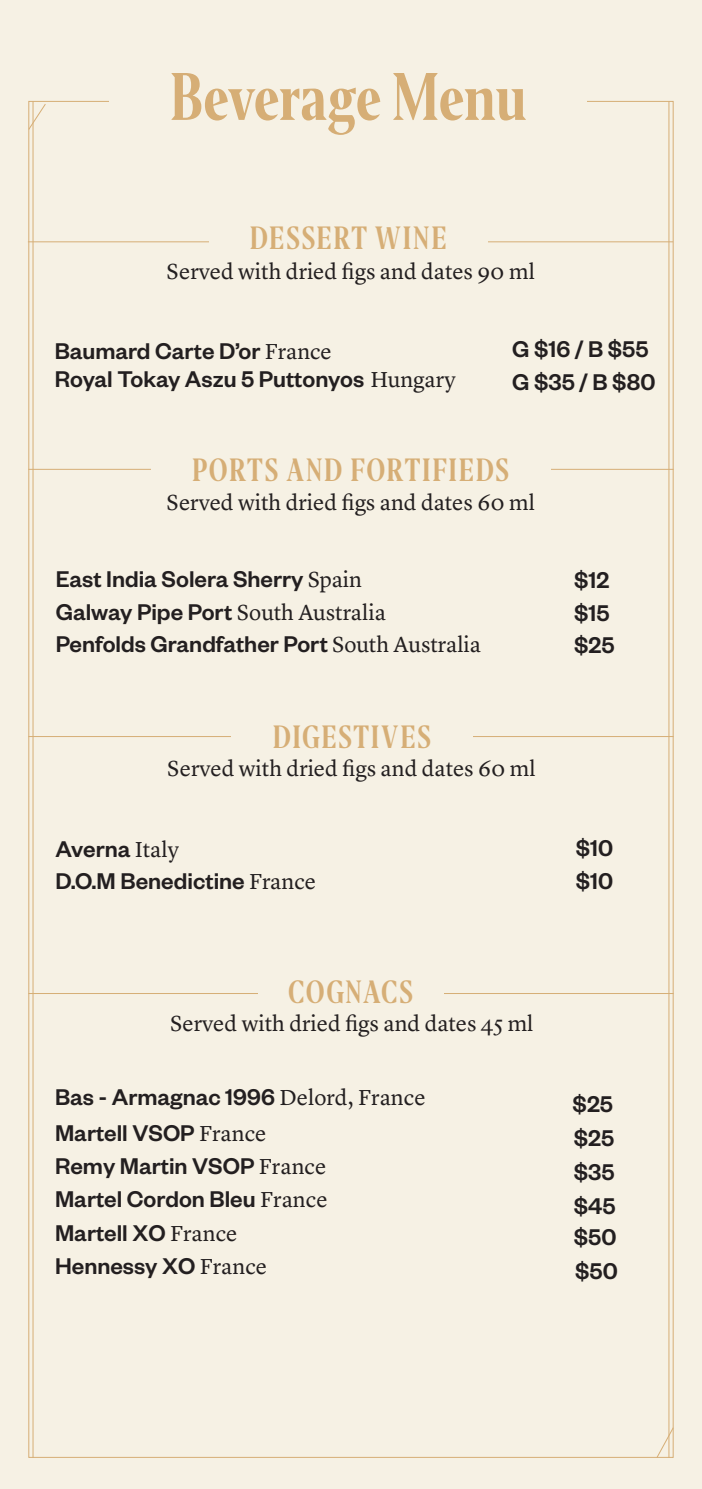
<style>
.page{position:relative;width:702px;height:1489px;background:#fff}
.page>*{position:absolute;margin:0;border:0;box-sizing:border-box;transform-origin:0 0}
.t1{font:700 62.5px "Editor Condensed";letter-spacing:-.01em;color:#d6ae76}
.t2{font:700 30px "Editor Condensed";letter-spacing:.045em;color:#d6ae76}
.t3{font:500 25px/33.2px "Founders Grotesk";color:#231f20}
.t4{font:22.5px "Lyon Text";color:#231f20}
.s1{font-family:"Lyon Text";font-weight:400;font-size:22.5px}
</style>
<div class="page">
<div style="left:0;top:0;width:702px;height:1488px;background:#f6f1e4"></div>
<hr style="left:33px;top:101px;width:1px;height:1356px;background:#d6ae76">
<hr style="left:668px;top:101px;width:1px;height:1356px;background:#d6ae76">
<svg style="left:655px;top:1426px;width:19px;height:32px"></svg>
<svg style="left:28px;top:103px;width:18px;height:28px"></svg>
<hr style="left:28px;top:469px;width:645px;height:1px;background:#d6ae76">
<div style="left:151px;top:458px;width:399px;height:27px;background:#f6f1e4"></div>
<hr style="left:28px;top:736px;width:645px;height:1px;background:#d6ae76">
<div style="left:231px;top:725px;width:242px;height:27px;background:#f6f1e4"></div>
<hr style="left:28px;top:993px;width:645px;height:1px;background:#d6ae76">
<div style="left:258px;top:980px;width:185px;height:27px;background:#f6f1e4"></div>
<hr style="left:28px;top:241px;width:645px;height:1px;background:#d6ae76">
<div style="left:209px;top:227px;width:278px;height:27px;background:#f6f1e4"></div>
<p class="t1" style="left:170px;top:57px;width:358px">Beverage Menu</p>
<p class="t2" style="left:250px;top:219px;width:199px">DESSERT WINE</p>
<p class="t4" style="left:167px;top:254px;width:369px">Served with dried figs and dates 90 ml</p>
<p class="t3" style="left:55px;top:333px;width:279px">Baumard Carte D’or <span class="s1">France</span></p>
<p class="t3" style="left:55px;top:361px;width:402px">Royal Tokay Aszu 5 Puttonyos <span class="s1">Hungary</span></p>
<p class="t3" style="left:512px;top:331px;width:138px">G $16 / B $55</p>
<p class="t3" style="left:512px;top:364px;width:144px">G $35 / B $80</p>
<p class="t2" style="left:192px;top:450px;width:318px">PORTS AND FORTIFIEDS</p>
<p class="t4" style="left:167px;top:485px;width:369px">Served with dried figs and dates 60 ml</p>
<p class="t3" style="left:56px;top:561px;width:308px">East India Solera Sherry <span class="s1">Spain</span></p>
<p class="t3" style="left:56px;top:594px;width:332px">Galway Pipe Port <span class="s1">South Australia</span></p>
<p class="t3" style="left:56px;top:626px;width:427px">Penfolds Grandfather Port <span class="s1">South Australia</span></p>
<p class="t2" style="left:273px;top:717px;width:160px">DIGESTIVES</p>
<p class="t4" style="left:168px;top:751px;width:369px">Served with dried figs and dates 60 ml</p>
<p class="t3" style="left:55px;top:830px;width:125px">Averna <span class="s1">Italy</span></p>
<p class="t3" style="left:55px;top:863px;width:262px">D.O.M Benedictine <span class="s1">France</span></p>
<p class="t2" style="left:288px;top:972px;width:127px">COGNACS</p>
<p class="t4" style="left:170px;top:1006px;width:364px">Served with dried figs and dates 45 ml</p>
<p class="t3" style="left:55px;top:1076px;width:372px;line-height:36.5px">Bas - Armagnac 1996 <span class="s1">Delord, France<br></span>Martell VSOP <span class="s1">France</span></p>
<p class="t3" style="left:55px;top:1148px;width:274px">Remy Martin VSOP <span class="s1">France<br></span>Martel Cordon Bleu <span class="s1">France<br></span>Martell XO <span class="s1">France<br></span>Hennessy XO <span class="s1">France</span></p>
<p class="t3" style="left:574px;top:562px;width:37px">$12</p>
<p class="t3" style="left:574px;top:595px;width:37px">$15</p>
<p class="t3" style="left:574px;top:627px;width:42px">$25</p>
<p class="t3" style="left:575px;top:830px;width:39px">$10</p>
<p class="t3" style="left:575px;top:862px;width:39px">$10</p>
<p class="t3" style="left:572px;top:1086px;width:42px">$25</p>
<p class="t3" style="left:574px;top:1120px;width:42px">$25</p>
<p class="t3" style="left:574px;top:1154px;width:42px">$35</p>
<p class="t3" style="left:574px;top:1187px;width:43px">$45</p>
<p class="t3" style="left:574px;top:1219px;width:44px">$50</p>
<p class="t3" style="left:575px;top:1252px;width:44px">$50</p>
</div>
